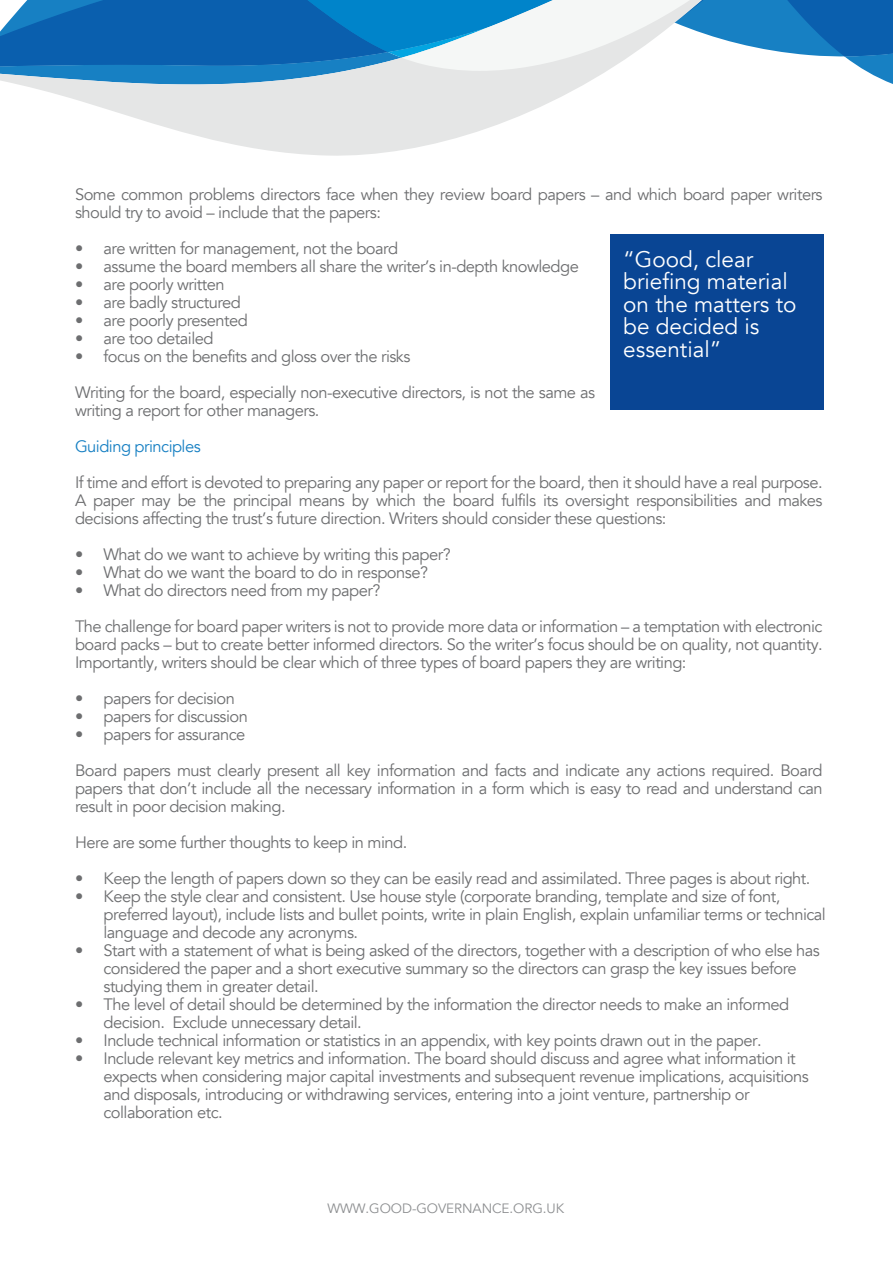
<style>
.page{position:relative;width:893px;height:1263px;background:#fff}
.page>*{position:absolute;margin:0;border:0;box-sizing:border-box;transform-origin:0 0}
.t1{font:22.5px/22.5px "Avenir";color:#fff}
.t2{font:16.5px/18px "Avenir";letter-spacing:-.03em;color:#6d6e70}
.t3{font:16.5px "Avenir";letter-spacing:-.03em;color:#1780c3}
.t4{font:13.5px "Avenir";letter-spacing:-.005em;color:#8c8e90}
</style>
<div class="page">
<div style="left:610px;top:235px;width:214px;height:175px;background:#094594"></div>
<svg style="left:18px;top:84px;width:566px;height:72px;fill:#e5e6e6"></svg>
<svg style="left:0;top:0;width:893px;height:84px"></svg>
<p class="t2" style="left:75px;top:186px;width:749px">Some common problems directors face when they review board papers – and which board paper writers should try to avoid – include that the papers:</p>
<p class="t2" style="left:75px;top:240px;width:325px">• are written for management, not the board</p>
<p class="t2" style="left:75px;top:258px;width:505px">• assume the board members all share the writer’s in-depth knowledge</p>
<p class="t2" style="left:75px;top:276px;width:151px">• are poorly written</p>
<p class="t2" style="left:75px;top:294px;width:167px">• are badly structured</p>
<p class="t2" style="left:75px;top:312px;width:174px">• are poorly presented</p>
<p class="t2" style="left:75px;top:330px;width:140px">• are too detailed</p>
<p class="t2" style="left:75px;top:339px;width:522px;line-height:36px">• focus on the benefits and gloss over the risks<br>Writing for the board, especially non-executive directors, is not the same as</p>
<p class="t2" style="left:75px;top:402px;width:246px">writing a report for other managers.</p>
<p class="t3" style="left:75px;top:436px;width:127px">Guiding principles</p>
<p class="t2" style="left:75px;top:474px;width:749px;text-align:justify">If time and effort is devoted to preparing any paper or report for the board, then it should have a real purpose.<br>A paper may be the principal means by which the board fulfils its oversight responsibilities and makes decisions affecting the trust’s future direction. Writers should consider these questions:</p>
<p class="t2" style="left:75px;top:546px;width:377px">• What do we want to achieve by writing this paper?</p>
<p class="t2" style="left:75px;top:564px;width:354px">• What do we want the board to do in response?</p>
<p class="t2" style="left:75px;top:573px;width:749px;line-height:36px">• What do directors need from my paper?<br>The challenge for board paper writers is not to provide more data or information – a temptation with electronic</p>
<p class="t2" style="left:75px;top:636px;width:749px">board packs – but to create better informed directors. So the writer’s focus should be on quality, not quantity.<br>Importantly, writers should be clear which of three types of board papers they are writing:</p>
<p class="t2" style="left:75px;top:690px;width:161px">• papers for decision</p>
<p class="t2" style="left:75px;top:708px;width:174px">• papers for discussion</p>
<p class="t2" style="left:75px;top:717px;width:749px;line-height:36px">• papers for assurance<br>Board papers must clearly present all key information and facts and indicate any actions required. Board</p>
<p class="t2" style="left:75px;top:780px;width:749px">papers that don’t include all the necessary information in a form which is easy to read and understand can result in poor decision making.</p>
<p class="t2" style="left:75px;top:834px;width:334px">Here are some further thoughts to keep in mind.</p>
<p class="t2" style="left:75px;top:870px;width:737px">• Keep the length of papers down so they can be easily read and assimilated. Three pages is about right.</p>
<p class="t2" style="left:104px;top:888px;width:724px;text-indent:-29px">• Keep the style clear and consistent. Use house style (corporate branding, template and size of font, preferred layout), include lists and bullet points, write in plain English, explain unfamiliar terms or technical language and decode any acronyms.</p>
<p class="t2" style="left:104px;top:942px;width:718px;text-indent:-29px">• Start with a statement of what is being asked of the directors, together with a description of who else has considered the paper and a short executive summary so the directors can grasp the key issues before studying them in greater detail.</p>
<p class="t2" style="left:104px;top:996px;width:687px;text-indent:-29px">• The level of detail should be determined by the information the director needs to make an informed decision. Exclude unnecessary detail.</p>
<p class="t2" style="left:75px;top:1032px;width:688px">• Include technical information or statistics in an appendix, with key points drawn out in the paper.</p>
<p class="t2" style="left:104px;top:1050px;width:707px;text-indent:-29px">• Include relevant key metrics and information. The board should discuss and agree what information it expects when considering major capital investments and subsequent revenue implications, acquisitions and disposals, introducing or withdrawing services, entering into a joint venture, partnership or collaboration etc.</p>
<h1 class="t1" style="left:623px;top:248px;width:175px">“Good, clear briefing material on the matters to be decided is essential”</h1>
<p class="t4" style="left:328px;top:1200px;width:238px">WWW.GOOD-GOVERNANCE.ORG.UK</p>
</div>
